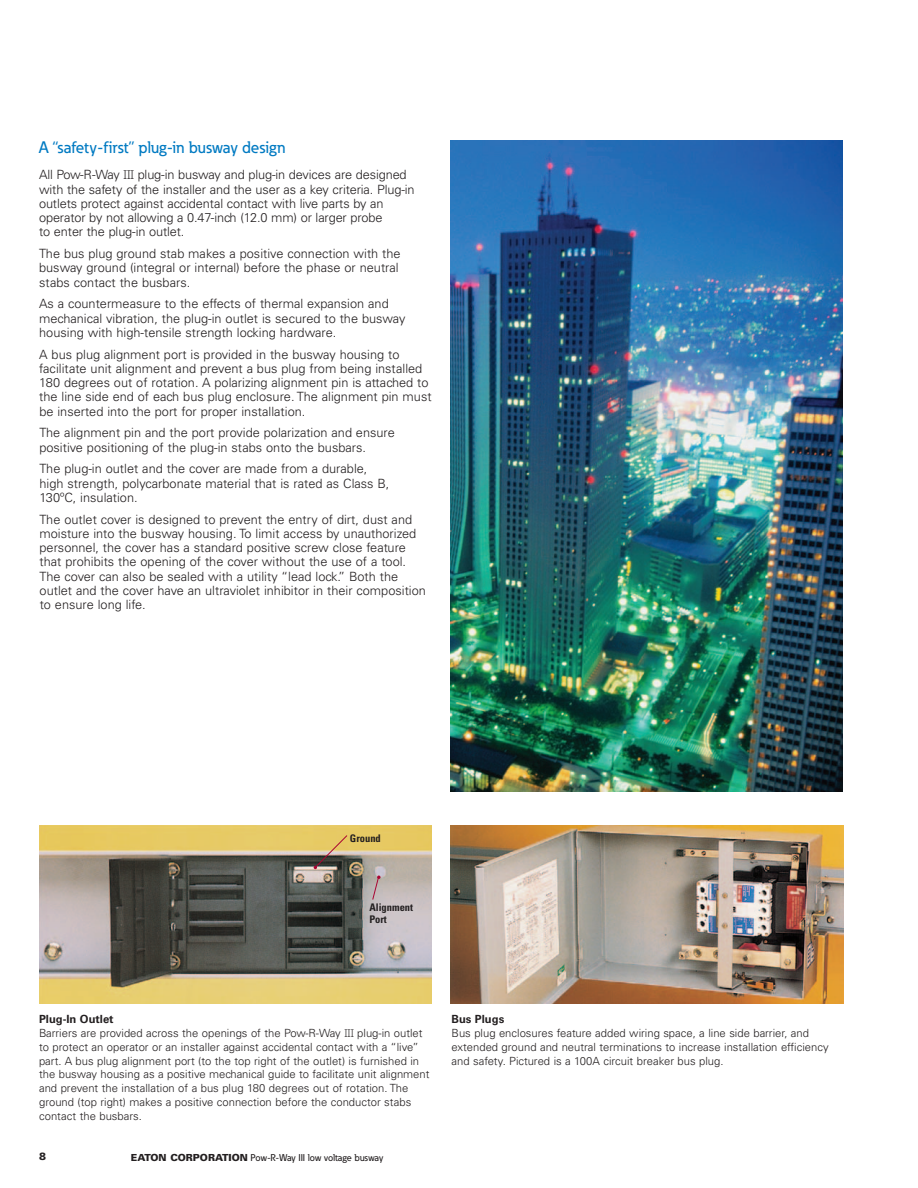
<style>
.page{position:relative;width:918px;height:1188px;background:#fff}
.page>*{position:absolute;margin:0;border:0;box-sizing:border-box;transform-origin:0 0}
.t1{font:500 16.5px "Eaton";color:#007ac2}
.t2{font:300 12.75px/14.2px "Univers LT Std";color:#231f20}
.t3{font:300 11.25px/13.8px "Univers LT Std";color:#231f20}
.t4{font:700 11.25px "Univers LT Std";color:#231f20}
.t5{font:700 condensed 10.5px/12.8px "Univers LT Std";color:#231f20}
.t6{font:900 10.5px "Univers LT Std";color:#231f20}
.t7{font:500 9.75px "Eaton";letter-spacing:-.01em;color:#231f20}
.s1{font-family:"Rockwell"}
.s2{font-weight:700}
.s3{font-family:"Univers LT Std";font-weight:900}
</style>
<div class="page">
<img style="left:450px;top:140px;width:393px;height:652px">
<img style="left:450px;top:825px;width:393px;height:179px">
<img style="left:39px;top:825px;width:393px;height:178px">
<svg style="left:314px;top:835px;width:34px;height:34px"></svg>
<svg style="left:372px;top:876px;width:9px;height:24px"></svg>
<p class="t1" style="left:39px;top:137px;width:248px">A “safety-first” plug-in busway design</p>
<p class="t2" style="left:39px;top:168px;width:377px">All Pow-R-Way <span class="s1">III</span> plug-in busway and plug-in devices are designed with the safety of the installer and the user as a key criteria. Plug-in outlets protect against accidental contact with live parts by an operator by not allowing a 0.47-inch (12.0 mm) or larger probe<br>to enter the plug-in outlet.</p>
<p class="t2" style="left:39px;top:246px;width:363px">The bus plug ground stab makes a positive connection with the busway ground (integral or internal) before the phase or neutral stabs contact the busbars.</p>
<p class="t2" style="left:39px;top:297px;width:368px">As a countermeasure to the effects of thermal expansion and mechanical vibration, the plug-in outlet is secured to the busway housing with high-tensile strength locking hardware.</p>
<p class="t2" style="left:39px;top:347px;width:394px">A bus plug alignment port is provided in the busway housing to facilitate unit alignment and prevent a bus plug from being installed 180 degrees out of rotation. A polarizing alignment pin is attached to the line side end of each bus plug enclosure. The alignment pin must be inserted into the port for proper installation.</p>
<p class="t2" style="left:39px;top:426px;width:357px">The alignment pin and the port provide polarization and ensure positive positioning of the plug-in stabs onto the busbars.</p>
<p class="t2" style="left:39px;top:462px;width:351px">The plug-in outlet and the cover are made from a durable, high strength, polycarbonate material that is rated as Class B,<br>130ºC, insulation.</p>
<p class="t2" style="left:39px;top:512px;width:388px">The outlet cover is designed to prevent the entry of dirt, dust and moisture into the busway housing. To limit access by unauthorized personnel, the cover has a standard positive screw close feature that prohibits the opening of the cover without the use of a tool.<br>The cover can also be sealed with a utility “lead lock.” Both the outlet and the cover have an ultraviolet inhibitor in their composition to ensure long life.</p>
<p class="t5" style="left:350px;top:832px;width:32px">Ground</p>
<p class="t5" style="left:369px;top:901px;width:45px">Alignment<br>Port</p>
<p class="t3" style="left:39px;top:1012px;width:392px"><span class="s2">Plug-In Outlet<br></span>Barriers are provided across the openings of the Pow-R-Way <span class="s1">III</span> plug-in outlet to protect an operator or an installer against accidental contact with a “live” part. A bus plug alignment port (to the top right of the outlet) is furnished in the busway housing as a positive mechanical guide to facilitate unit alignment and prevent the installation of a bus plug 180 degrees out of rotation. The ground (top right) makes a positive connection before the conductor stabs contact the busbars.</p>
<p class="t4" style="left:452px;top:1012px;width:54px">Bus Plugs</p>
<p class="t3" style="left:452px;top:1026px;width:379px">Bus plug enclosures feature added wiring space, a line side barrier, and extended ground and neutral terminations to increase installation efficiency and safety. Pictured is a 100A circuit breaker bus plug.</p>
<p class="t6" style="left:39px;top:1150px;width:9px">8</p>
<p class="t7" style="left:131px;top:1151px;width:251px"><span class="s3">EATON CORPORATION</span> Pow-R-Way III low voltage busway</p>
</div>
